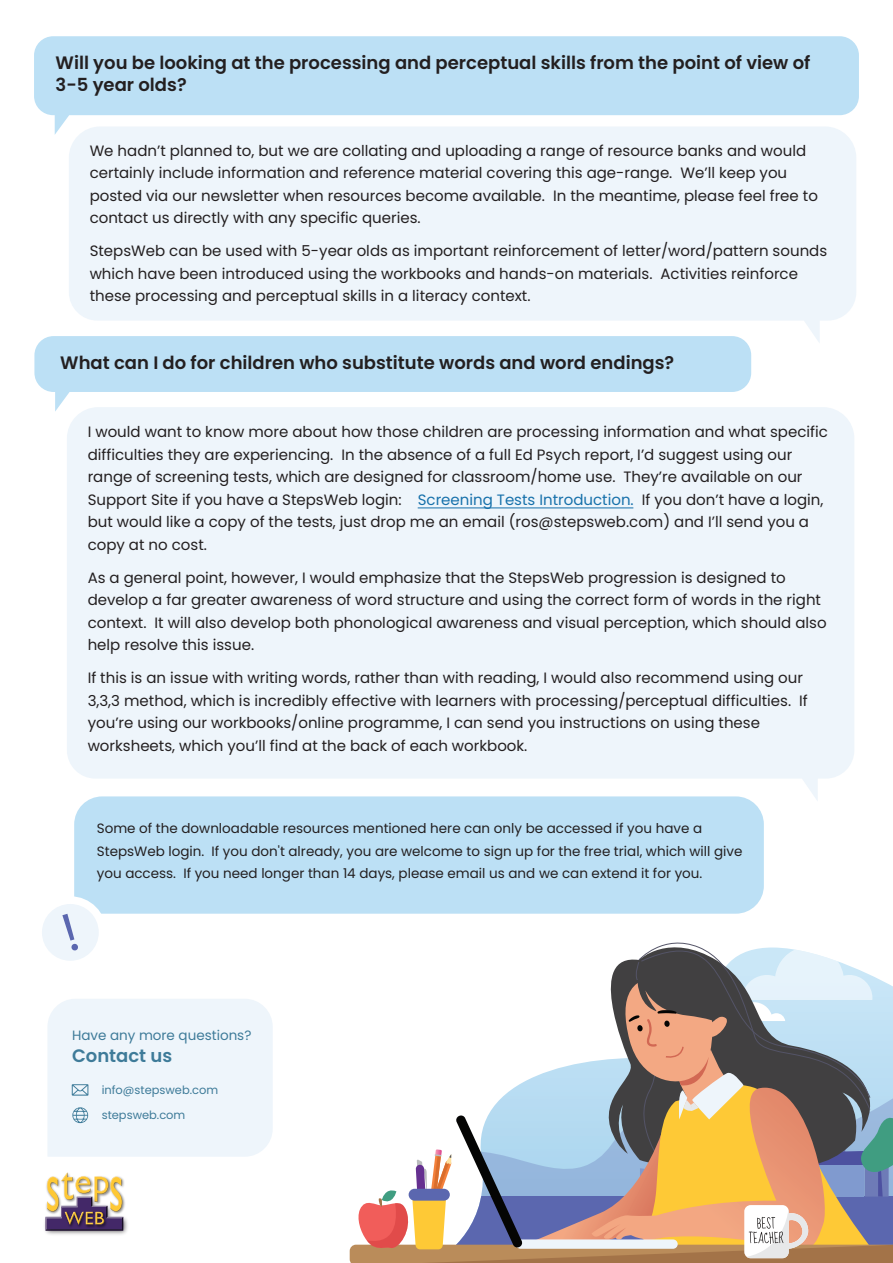
<style>
.page{position:relative;width:893px;height:1263px;background:#fff}
.page>*{position:absolute;margin:0;border:0;box-sizing:border-box;transform-origin:0 0}
.t1{font:600 18px/21.6px "Poppins";color:#231f20}
.t2{font:600 18px "Poppins";color:#3e7b99}
.t3{font:15px/22.5px "Poppins";color:#231f20}
.t4{font:13.5px/22.5px "Poppins";color:#231f20}
.t5{font:13.5px "Poppins";color:#3e7b99}
.t6{font:11.4px "Poppins";color:#3e7b99}
.s1{color:#1771ab}
</style>
<div class="page">
<div style="left:67px;top:407px;width:787px;height:394px;background:#eef5fb"></div>
<svg style="left:69px;top:135px;width:787px;height:208px;fill:#eef5fb"></svg>
<svg style="left:34px;top:336px;width:717px;height:76px;fill:#bce0f5"></svg>
<svg style="left:34px;top:36px;width:825px;height:99px;fill:#bce0f5"></svg>
<img style="left:44px;top:1216px;width:84px;height:19px">
<img style="left:123px;top:1179px;width:2px;height:31px">
<svg style="left:45px;top:1172px;width:78px;height:58px"></svg>
<div style="left:74px;top:796px;width:690px;height:118px;background:#bce0f5"></div>
<div style="left:38px;top:900px;width:65px;height:65px;background:#eef5fb;border-radius:50%"></div>
<div style="left:34px;top:896px;width:72px;height:72px;border:8px solid #fff;border-radius:50%"></div>
<svg style="left:62px;top:914px;width:16px;height:36px"></svg>
<div style="left:48px;top:999px;width:225px;height:158px;background:#eef5fb"></div>
<svg style="left:350px;top:942px;width:543px;height:321px"></svg>
<hr style="left:418px;top:507px;width:215px;height:1px;background:#1771ab">
<p class="t1" style="left:56px;top:52px;width:756px">Will you be looking at the processing and perceptual skills from the point of view of<br>3-5 year olds?</p>
<p class="t3" style="left:90px;top:139px;width:730px">We hadn’t planned to, but we are collating and uploading a range of resource banks and would certainly include information and reference material covering this age-range. We’ll keep you posted via our newsletter when resources become available. In the meantime, please feel free to contact us directly with any specific queries.</p>
<p class="t3" style="left:90px;top:240px;width:739px">StepsWeb can be used with 5-year olds as important reinforcement of letter/word/pattern sounds which have been introduced using the workbooks and hands-on materials. Activities reinforce these processing and perceptual skills in a literacy context.</p>
<p class="t1" style="left:60px;top:352px;width:615px">What can I do for children who substitute words and word endings?</p>
<p class="t3" style="left:88px;top:421px;width:742px">I would want to know more about how those children are processing information and what specific difficulties they are experiencing. In the absence of a full Ed Psych report, I’d suggest using our range of screening tests, which are designed for classroom/home use. They’re available on our Support Site if you have a StepsWeb login: <span class="s1">Screening Tests Introduction.</span> If you don’t have a login, but would like a copy of the tests, just drop me an email (ros@stepsweb.com) and I’ll send you a copy at no cost.</p>
<p class="t3" style="left:88px;top:566px;width:740px">As a general point, however, I would emphasize that the StepsWeb progression is designed to develop a far greater awareness of word structure and using the correct form of words in the right context. It will also develop both phonological awareness and visual perception, which should also help resolve this issue.</p>
<p class="t3" style="left:88px;top:667px;width:722px">If this is an issue with writing words, rather than with reading, I would also recommend using our 3,3,3 method, which is incredibly effective with learners with processing/perceptual difficulties. If you’re using our workbooks/online programme, I can send you instructions on using these worksheets, which you’ll find at the back of each workbook.</p>
<p class="t4" style="left:97px;top:817px;width:647px">Some of the downloadable resources mentioned here can only be accessed if you have a<br>StepsWeb login. If you don't already, you are welcome to sign up for the free trial, which will give you access. If you need longer than 14 days, please email us and we can extend it for you.</p>
<p class="t5" style="left:72px;top:1027px;width:181px">Have any more questions?</p>
<p class="t2" style="left:72px;top:1045px;width:102px">Contact us</p>
<p class="t6" style="left:102px;top:1083px;width:118px">info@stepsweb.com</p>
<p class="t6" style="left:102px;top:1108px;width:85px">stepsweb.com</p>
</div>
